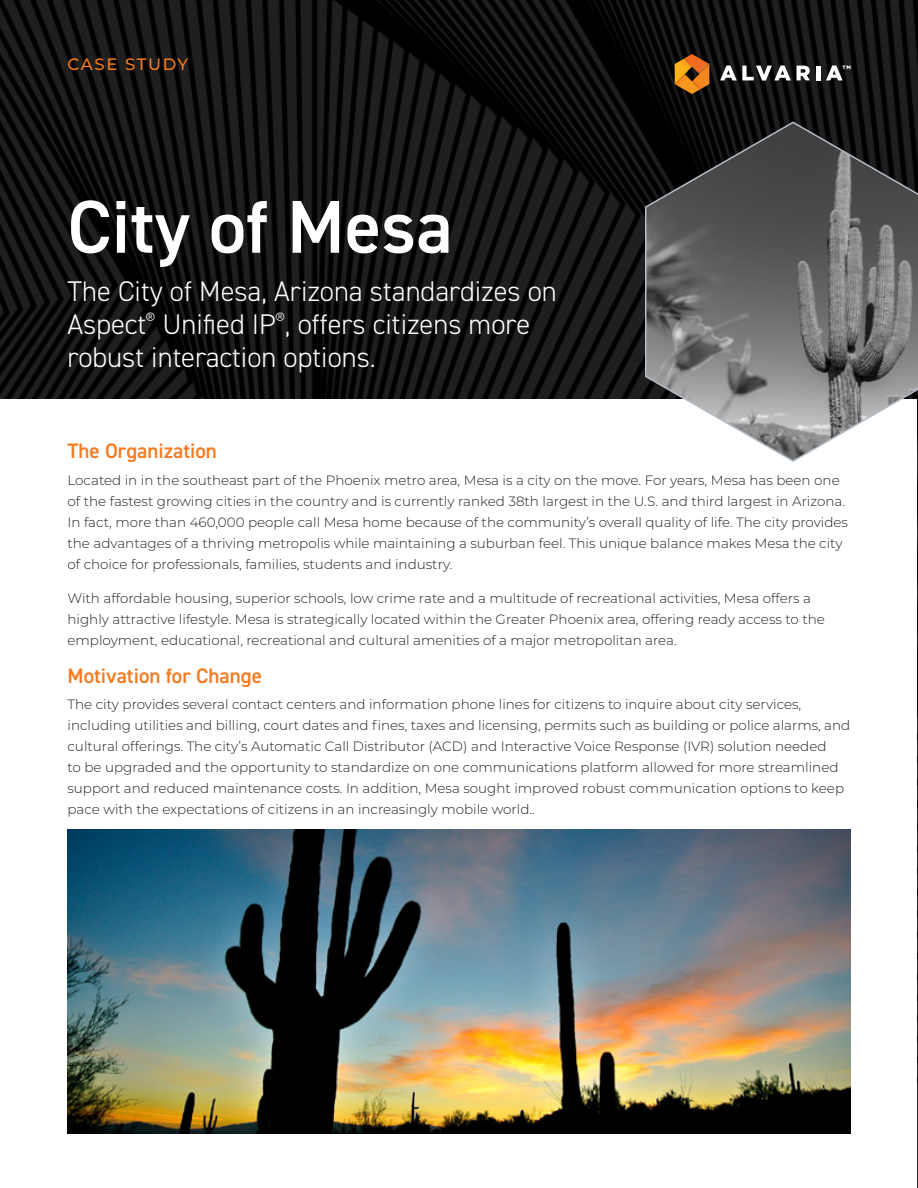
<style>
.page{position:relative;width:918px;height:1188px;background:#fff}
.page>*{position:absolute;margin:0;border:0;box-sizing:border-box;transform-origin:0 0}
.Title_Line_cover{font:600 75px "DIN2014";color:#fff}
.Cover_Subheadline_wh{font:300 28.5px/33px "DIN2014";color:#fff}
.Subhead_Orange{font:600 21px "DIN2014";color:#f47b21}
.Asset_Descriptor_cov{font:500 16.5px "Montserrat";letter-spacing:.09em;color:#f47b21}
.Body{font:300 13.5px/21px "Montserrat";color:#231f20}
</style>
<div class="page">
<img style="left:0;top:0;width:918px;height:1188px">
<div style="left:1px;top:399px;width:916px;height:789px;background:#fff"></div>
<svg style="left:720px;top:66px;width:71px;height:15px"></svg>
<svg style="left:797px;top:66px;width:13px;height:14px"></svg>
<hr style="left:816px;top:66px;width:4px;height:14px;background:#fff">
<svg style="left:675px;top:54px;width:34px;height:40px"></svg>
<svg style="left:826px;top:66px;width:24px;height:14px"></svg>
<svg style="left:644px;top:121px;width:274px;height:342px;background:#727273"></svg>
<img style="left:68px;top:829px;width:782px;height:305px">
<p class="Asset_Descriptor_cov" style="left:68px;top:53px;width:122px">CASE STUDY</p>
<p class="Title_Line_cover" style="left:68px;top:177px;width:387px">City of Mesa</p>
<p class="Cover_Subheadline_wh" style="left:68px;top:275px;width:491px">The City of Mesa, Arizona standardizes on<br>Aspect<sup>®</sup> Unified IP<sup>®</sup>, offers citizens more robust interaction options.</p>
<p class="Subhead_Orange" style="left:68px;top:437px;width:151px">The Organization</p>
<p class="Body" style="left:68px;top:469px;width:782px">Located in in the southeast part of the Phoenix metro area, Mesa is a city on the move. For years, Mesa has been one of the fastest growing cities in the country and is currently ranked 38th largest in the U.S. and third largest in Arizona.<br>In fact, more than 460,000 people call Mesa home because of the community’s overall quality of life. The city provides the advantages of a thriving metropolis while maintaining a suburban feel. This unique balance makes Mesa the city of choice for professionals, families, students and industry.</p>
<p class="Body" style="left:68px;top:587px;width:759px">With affordable housing, superior schools, low crime rate and a multitude of recreational activities, Mesa offers a highly attractive lifestyle. Mesa is strategically located within the Greater Phoenix area, offering ready access to the employment, educational, recreational and cultural amenities of a major metropolitan area.</p>
<p class="Subhead_Orange" style="left:68px;top:661px;width:196px">Motivation for Change</p>
<p class="Body" style="left:68px;top:693px;width:784px">The city provides several contact centers and information phone lines for citizens to inquire about city services, including utilities and billing, court dates and fines, taxes and licensing, permits such as building or police alarms, and cultural offerings. The city’s Automatic Call Distributor (ACD) and Interactive Voice Response (IVR) solution needed<br>to be upgraded and the opportunity to standardize on one communications platform allowed for more streamlined support and reduced maintenance costs. In addition, Mesa sought improved robust communication options to keep pace with the expectations of citizens in an increasingly mobile world..</p>
</div>
